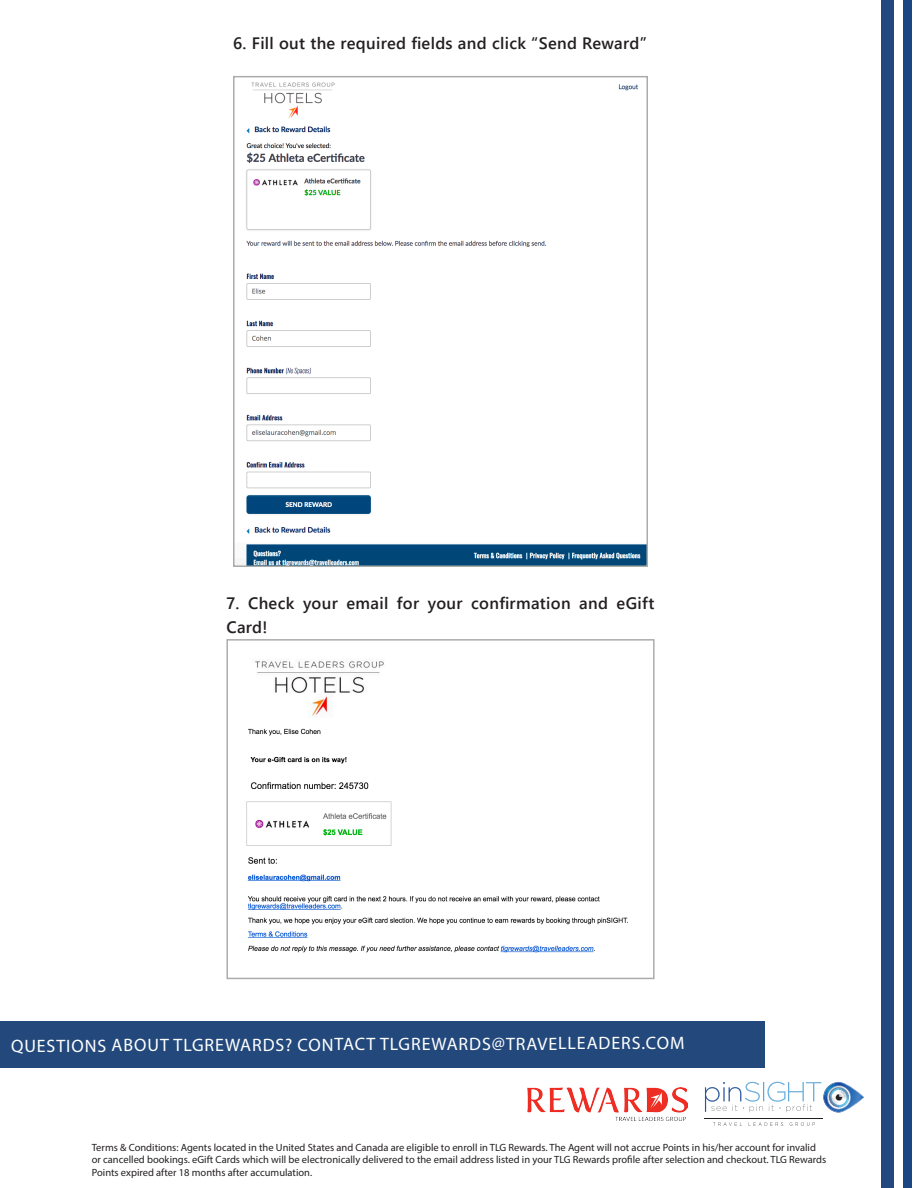
<style>
.page{position:relative;width:918px;height:1188px;background:#fff}
.page>*{position:absolute;margin:0;border:0;box-sizing:border-box;transform-origin:0 0}
.t1{font:18px "Myriad Pro";letter-spacing:.045em;color:#fff}
.t2{font:16.5px/24px "Webly Sleek UI Semibold";letter-spacing:.02em;color:#231f20}
.t3{font:10.5px/12.6px "Myriad Pro";color:#231f20}
</style>
<div class="page">
<div style="left:881px;top:0;width:12px;height:1188px;background:#234880"></div>
<div style="left:903px;top:0;width:8px;height:1188px;background:#1a4683"></div>
<div style="left:0;top:1021px;width:765px;height:47px;background:#23497c"></div>
<svg style="left:705px;top:1082px;width:159px;height:31px"></svg>
<svg style="left:713px;top:1122px;width:29px;height:4px"></svg>
<svg style="left:749px;top:1122px;width:34px;height:4px"></svg>
<svg style="left:790px;top:1122px;width:25px;height:4px"></svg>
<hr style="left:704px;top:1118px;width:119px;height:1px;background:#211e1e">
<img style="left:528px;top:1088px;width:159px;height:32px">
<img style="left:246px;top:82px;width:399px;height:482px">
<div style="left:233px;top:76px;width:415px;height:491px;border:2px solid #aaacaa"></div>
<img style="left:246px;top:661px;width:382px;height:292px">
<div style="left:226px;top:639px;width:429px;height:340px;border:2px solid #aaacaa"></div>
<p class="t2" style="left:233px;top:30px;width:415px">6. Fill out the required fields and click “Send Reward”</p>
<p class="t2" style="left:226px;top:591px;width:430px">7. Check your email for your confirmation and eGift<br>Card!</p>
<p class="t1" style="left:11px;top:1033px;width:675px">QUESTIONS ABOUT TLGREWARDS? CONTACT TLGREWARDS@TRAVELLEADERS.COM</p>
<p class="t3" style="left:92px;top:1141px;width:736px">Terms &amp; Conditions: Agents located in the United States and Canada are eligible to enroll in TLG Rewards. The Agent will not accrue Points in his/her account for invalid or cancelled bookings. eGift Cards which will be electronically delivered to the email address listed in your TLG Rewards profile after selection and checkout. TLG Rewards<br>Points expired after 18 months after accumulation.</p>
</div>
